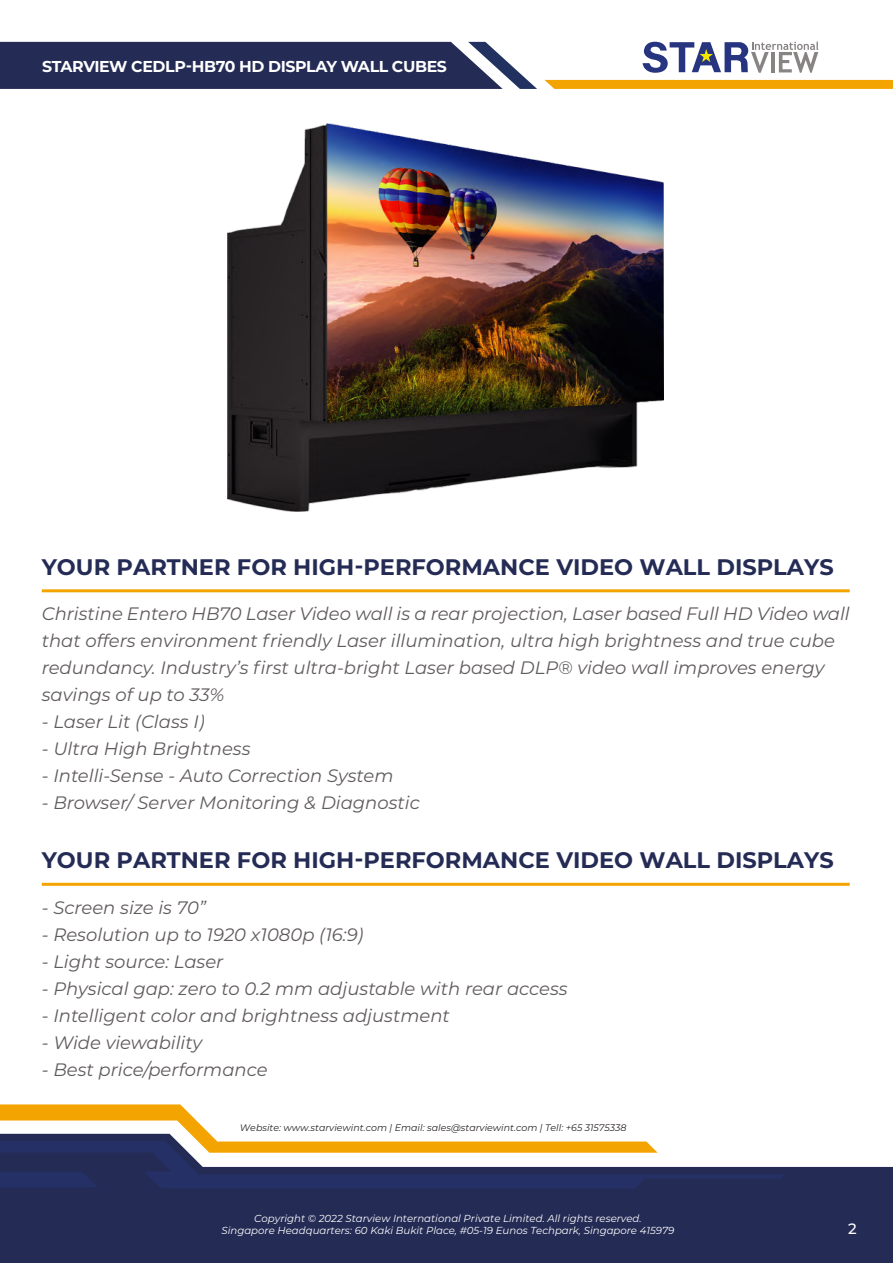
<style>
.page{position:relative;width:893px;height:1263px;background:#fff}
.page>*{position:absolute;margin:0;border:0;box-sizing:border-box;transform-origin:0 0}
.t1{font:700 22.5px "Montserrat";color:#242b55}
.t2{font:italic 18px/27px "Montserrat";color:#605b5d}
.t3{font:700 15.75px "Montserrat";letter-spacing:-.025em;color:#fff}
.t4{font:500 15px "Montserrat";color:#fff}
.t5{font:italic 10.2px/12.3px "Montserrat";color:#fff;text-align:center}
.t6{font:italic 9.45px "Montserrat";color:#282321}
</style>
<div class="page">
<hr style="left:42px;top:589px;width:808px;height:3px;background:#f4a400">
<hr style="left:42px;top:883px;width:808px;height:3px;background:#f4a400">
<svg style="left:544px;top:80px;width:349px;height:9px;background:#f4a505"></svg>
<svg style="left:0;top:42px;width:537px;height:47px;background:#353c62"></svg>
<svg style="left:643px;top:42px;width:175px;height:31px"></svg>
<div style="left:0;top:1166px;width:893px;height:97px;background:#242b55"></div>
<svg style="left:0;top:1104px;width:785px;height:84px"></svg>
<img style="left:228px;top:124px;width:436px;height:388px">
<p class="t3" style="left:42px;top:55px;width:406px">STARVIEW CEDLP-HB70 HD DISPLAY WALL CUBES</p>
<p class="t1" style="left:42px;top:551px;width:793px">YOUR PARTNER FOR HIGH-PERFORMANCE VIDEO WALL DISPLAYS</p>
<p class="t2" style="left:42px;top:600px;width:809px">Christine Entero HB70 Laser Video wall is a rear projection, Laser based Full HD Video wall that offers environment friendly Laser illumination, ultra high brightness and true cube redundancy. Industry’s first ultra-bright Laser based DLP® video wall improves energy savings of up to 33%</p>
<p class="t2" style="left:42px;top:708px;width:164px">- Laser Lit (Class I)</p>
<p class="t2" style="left:42px;top:735px;width:210px">- Ultra High Brightness</p>
<p class="t2" style="left:42px;top:762px;width:353px">- Intelli-Sense - Auto Correction System</p>
<p class="t2" style="left:42px;top:789px;width:380px">- Browser/ Server Monitoring &amp; Diagnostic</p>
<p class="t1" style="left:42px;top:844px;width:793px">YOUR PARTNER FOR HIGH-PERFORMANCE VIDEO WALL DISPLAYS</p>
<p class="t2" style="left:42px;top:893px;width:166px">- Screen size is 70”</p>
<p class="t2" style="left:42px;top:920px;width:323px">- Resolution up to 1920 x1080p (16:9)</p>
<p class="t2" style="left:42px;top:947px;width:183px">- Light source: Laser</p>
<p class="t2" style="left:42px;top:974px;width:527px">- Physical gap: zero to 0.2 mm adjustable with rear access</p>
<p class="t2" style="left:42px;top:1001px;width:410px">- Intelligent color and brightness adjustment</p>
<p class="t2" style="left:42px;top:1028px;width:162px">- Wide viewability</p>
<p class="t2" style="left:42px;top:1055px;width:227px">- Best price/performance</p>
<p class="t6" style="left:240px;top:1121px;width:388px">Website: www.starviewint.com | Email: sales@starviewint.com | Tell: +65 31575338</p>
<p class="t5" style="left:221px;top:1212px;width:454px">Copyright © 2022 Starview International Private Limited. All rights reserved.<br>Singapore Headquarters: 60 Kaki Bukit Place, #05-19 Eunos Techpark, Singapore 415979</p>
<p class="t4" style="left:848px;top:1218px;width:10px">2</p>
</div>
